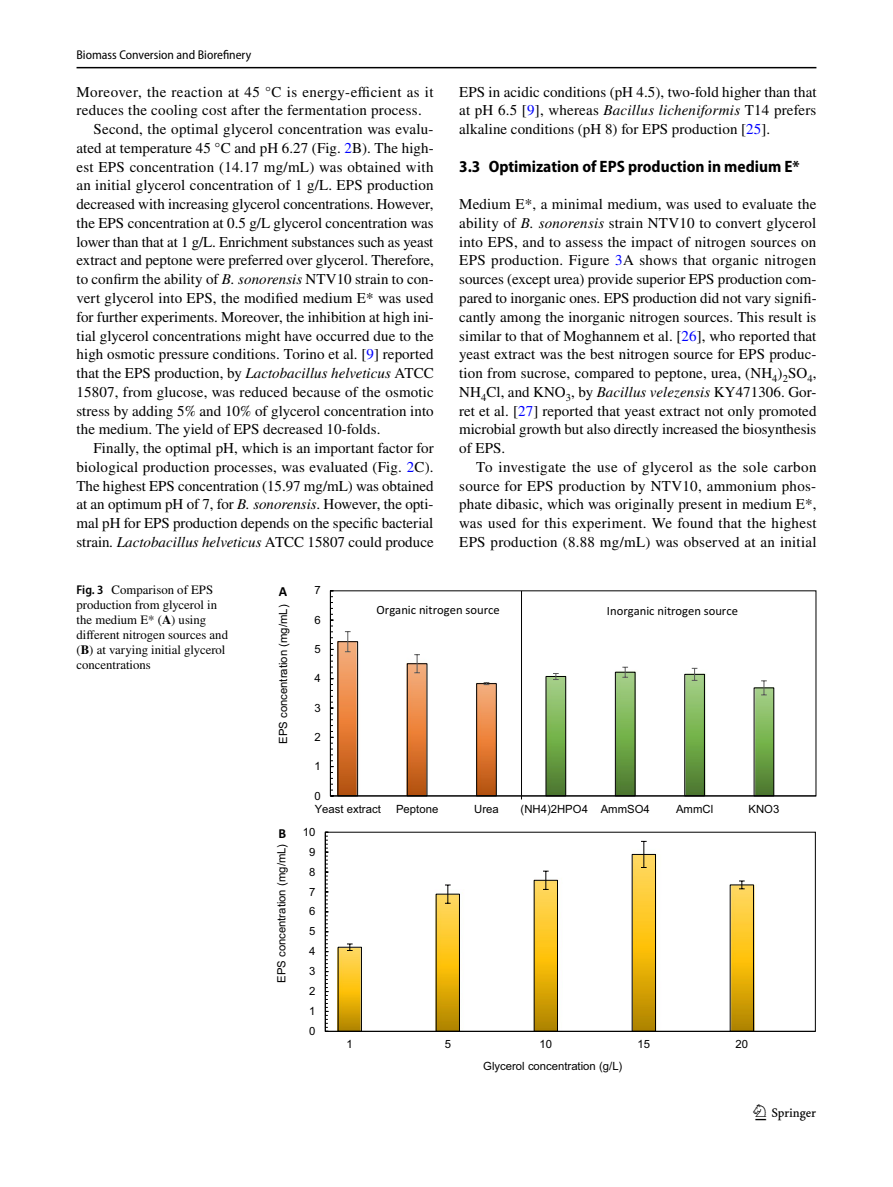
<style>
.page{position:relative;width:893px;height:1187px;background:#fff}
.page>*{position:absolute;margin:0;border:0;box-sizing:border-box;transform-origin:0 0}
.t1{font:22.5px "Springnew Regular 3";color:#000}
.t2{font:700 semi-condensed 16.5px "Myriad Pro";color:#000}
.t3{font:15px/18.8px "STIX";letter-spacing:.005em;color:#000;text-align:justify}
.t4{font:15px "STIX";letter-spacing:.03em;color:#000}
.t5{font:13.8px "Calibri Bold 2";color:#000}
.t6{font:12.75px/15px "STIX";color:#000}
.t7{font:semi-condensed 12.75px "Myriad Pro";color:#000}
.t8{font:12.6px "Calibri";color:#000}
.t9{font:11.25px "Arial MT2";color:#000}
.s1{color:#00f}
.s2{font-style:italic}
.s3{font-family:"Myriad Pro";font-weight:600;font-stretch:semi-condensed}
.s4{font-weight:700}
</style>
<div class="page">
<hr style="left:77px;top:67px;width:739px;height:1px;background:#000">
<svg style="left:337px;top:641px;width:438px;height:154px"></svg>
<svg style="left:345px;top:631px;width:6px;height:21px"></svg>
<svg style="left:414px;top:654px;width:6px;height:19px"></svg>
<svg style="left:484px;top:682px;width:5px;height:3px"></svg>
<svg style="left:553px;top:673px;width:6px;height:7px"></svg>
<svg style="left:622px;top:666px;width:6px;height:11px"></svg>
<svg style="left:692px;top:667px;width:5px;height:14px"></svg>
<svg style="left:761px;top:680px;width:6px;height:15px"></svg>
<svg style="left:330px;top:590px;width:4px;height:205px"></svg>
<hr style="left:330px;top:795px;width:486px;height:1px;background:#000">
<hr style="left:521px;top:591px;width:1px;height:208px;background:#000">
<svg style="left:337px;top:853px;width:417px;height:179px"></svg>
<svg style="left:347px;top:943px;width:6px;height:7px"></svg>
<svg style="left:445px;top:884px;width:6px;height:19px"></svg>
<svg style="left:543px;top:870px;width:6px;height:19px"></svg>
<svg style="left:641px;top:840px;width:6px;height:28px"></svg>
<svg style="left:739px;top:880px;width:6px;height:9px"></svg>
<svg style="left:325px;top:831px;width:4px;height:199px"></svg>
<hr style="left:325px;top:1030px;width:490px;height:1px;background:#000">
<p class="t7" style="left:77px;top:48px;width:176px">Biomass Conversion and Biorefinery</p>
<p class="t4" style="left:77px;top:81px;width:359px">Moreover, the reaction at 45 °C is energy-efficient as it</p>
<p class="t3" style="left:77px;top:102px;width:347px">reduces the cooling cost after the fermentation process.</p>
<p class="t3" style="left:94px;top:121px;width:341px">Second, the optimal glycerol concentration was evalu-</p>
<p class="t3" style="left:77px;top:139px;width:359px">ated at temperature 45 °C and pH 6.27 (Fig. <span class="s1">2</span>B). The high-</p>
<p class="t3" style="left:77px;top:158px;width:358px">est EPS concentration (14.17 mg/mL) was obtained with</p>
<p class="t3" style="left:77px;top:177px;width:359px">an initial glycerol concentration of 1 g/L. EPS production</p>
<p class="t3" style="left:77px;top:196px;width:358px">decreased with increasing glycerol concentrations. However,</p>
<p class="t3" style="left:77px;top:214px;width:359px">the EPS concentration at 0.5 g/L glycerol concentration was</p>
<p class="t3" style="left:77px;top:233px;width:358px">lower than that at 1 g/L. Enrichment substances such as yeast</p>
<p class="t3" style="left:77px;top:252px;width:359px">extract and peptone were preferred over glycerol. Therefore,</p>
<p class="t3" style="left:77px;top:271px;width:359px">to confirm the ability of <span class="s2">B. sonorensis</span> NTV10 strain to con-</p>
<p class="t3" style="left:77px;top:289px;width:359px">vert glycerol into EPS, the modified medium E* was used</p>
<p class="t3" style="left:77px;top:308px;width:359px">for further experiments. Moreover, the inhibition at high ini-</p>
<p class="t3" style="left:77px;top:327px;width:359px">tial glycerol concentrations might have occurred due to the</p>
<p class="t3" style="left:77px;top:346px;width:359px">high osmotic pressure conditions. Torino et al. [<span class="s1">9</span>] reported</p>
<p class="t3" style="left:77px;top:364px;width:359px">that the EPS production, by <span class="s2">Lactobacillus helveticus</span> ATCC</p>
<p class="t3" style="left:77px;top:383px;width:359px">15807, from glucose, was reduced because of the osmotic</p>
<p class="t3" style="left:77px;top:402px;width:359px">stress by adding 5% and 10% of glycerol concentration into</p>
<p class="t3" style="left:77px;top:421px;width:305px">the medium. The yield of EPS decreased 10-folds.</p>
<p class="t3" style="left:94px;top:439px;width:342px">Finally, the optimal pH, which is an important factor for</p>
<p class="t3" style="left:77px;top:458px;width:359px">biological production processes, was evaluated (Fig. <span class="s1">2</span>C).</p>
<p class="t3" style="left:77px;top:477px;width:358px">The highest EPS concentration (15.97 mg/mL) was obtained</p>
<p class="t3" style="left:77px;top:496px;width:358px">at an optimum pH of 7, for <span class="s2">B. sonorensis</span>. However, the opti-</p>
<p class="t3" style="left:77px;top:514px;width:358px">mal pH for EPS production depends on the specific bacterial</p>
<p class="t3" style="left:77px;top:533px;width:359px">strain<span class="s2">. Lactobacillus helveticus</span> ATCC 15807 could produce</p>
<p class="t3" style="left:459px;top:83px;width:359px">EPS in acidic conditions (pH 4.5), two-fold higher than that at pH 6.5 [<span class="s1">9</span>], whereas <span class="s2">Bacillus licheniformis</span> T14 prefers alkaline conditions (pH 8) for EPS production [<span class="s1">25</span>].</p>
<p class="t2" style="left:459px;top:157px;width:342px">3.3 Optimization of EPS production in medium E*</p>
<p class="t3" style="left:459px;top:196px;width:359px">Medium E*, a minimal medium, was used to evaluate the ability of <span class="s2">B. sonorensis</span> strain NTV10 to convert glycerol into EPS, and to assess the impact of nitrogen sources on EPS production. Figure <span class="s1">3</span>A shows that organic nitrogen sources (except urea) provide superior EPS production com&shy;pared to inorganic ones. EPS production did not vary signifi&shy;cantly among the inorganic nitrogen sources. This result is similar to that of Moghannem et al. [<span class="s1">26</span>], who reported that yeast extract was the best nitrogen source for EPS produc&shy;tion from sucrose, compared to peptone, urea, (NH<sub>4</sub>)<sub>2</sub>SO<sub>4</sub>, NH<sub>4</sub>Cl, and KNO<sub>3</sub>, by <span class="s2">Bacillus velezensis</span> KY471306. Gor&shy;ret et al. [<span class="s1">27</span>] reported that yeast extract not only promoted microbial growth but also directly increased the biosynthesis of EPS.</p>
<p class="t3" style="left:459px;top:458px;width:359px;text-indent:17px">To investigate the use of glycerol as the sole carbon source for EPS production by NTV10, ammonium phos&shy;phate dibasic, which was originally present in medium E*, was used for this experiment. We found that the highest EPS production (8.88 mg/mL) was observed at an initial</p>
<p class="t6" style="left:77px;top:583px;width:153px"><span class="s3">Fig. 3</span> Comparison of EPS production from glycerol in the medium E* (<span class="s4">A</span>) using different nitrogen sources and (<span class="s4">B</span>) at varying initial glycerol concentrations</p>
<p class="t5" style="left:279px;top:581px;width:10px">A</p>
<p class="t9" style="left:275px;top:743px;width:141px;rotate:-90deg">E P S no i t a r t necnoc m( m/ g ) L</p>
<p class="t5" style="left:278px;top:823px;width:9px">B</p>
<p class="t9" style="left:274px;top:982px;width:141px;rotate:-90deg">E P S no i t a r t necnoc m( m/ g ) L</p>
<p class="t9" style="left:314px;top:582px;width:8px">7</p>
<p class="t9" style="left:314px;top:612px;width:8px">6</p>
<p class="t9" style="left:314px;top:641px;width:8px">5</p>
<p class="t9" style="left:314px;top:670px;width:8px">4</p>
<p class="t9" style="left:314px;top:700px;width:8px">3</p>
<p class="t9" style="left:314px;top:729px;width:8px">2</p>
<p class="t9" style="left:314px;top:758px;width:8px">1</p>
<p class="t9" style="left:314px;top:787px;width:8px">0</p>
<p class="t8" style="left:377px;top:601px;width:125px">Organic nitrogen source</p>
<p class="t8" style="left:607px;top:602px;width:132px">Inorganic nitrogen source</p>
<p class="t9" style="left:315px;top:801px;width:68px">Yeast extract</p>
<p class="t9" style="left:396px;top:801px;width:44px">Peptone</p>
<p class="t9" style="left:474px;top:801px;width:26px">Urea</p>
<p class="t9" style="left:521px;top:801px;width:131px">(NH4)2HPO4 AmmSO4</p>
<p class="t9" style="left:676px;top:801px;width:39px">AmmCl</p>
<p class="t9" style="left:749px;top:801px;width:32px">KNO3</p>
<p class="t9" style="left:303px;top:824px;width:14px">10</p>
<p class="t9" style="left:309px;top:844px;width:8px">9</p>
<p class="t9" style="left:309px;top:863px;width:8px">8</p>
<p class="t9" style="left:309px;top:883px;width:8px">7</p>
<p class="t9" style="left:309px;top:903px;width:8px">6</p>
<p class="t9" style="left:309px;top:923px;width:8px">5</p>
<p class="t9" style="left:309px;top:943px;width:8px">4</p>
<p class="t9" style="left:309px;top:963px;width:8px">3</p>
<p class="t9" style="left:309px;top:983px;width:8px">2</p>
<p class="t9" style="left:309px;top:1003px;width:8px">1</p>
<p class="t9" style="left:309px;top:1023px;width:8px">0</p>
<p class="t9" style="left:347px;top:1036px;width:8px">1</p>
<p class="t9" style="left:445px;top:1036px;width:8px">5</p>
<p class="t9" style="left:540px;top:1036px;width:14px">10</p>
<p class="t9" style="left:638px;top:1036px;width:14px">15</p>
<p class="t9" style="left:736px;top:1036px;width:14px">20</p>
<p class="t9" style="left:483px;top:1058px;width:141px">Glycerol concentration (g/L)</p>
<h1 class="t1" style="left:755px;top:1104px;width:62px">1 3</h1>
</div>
